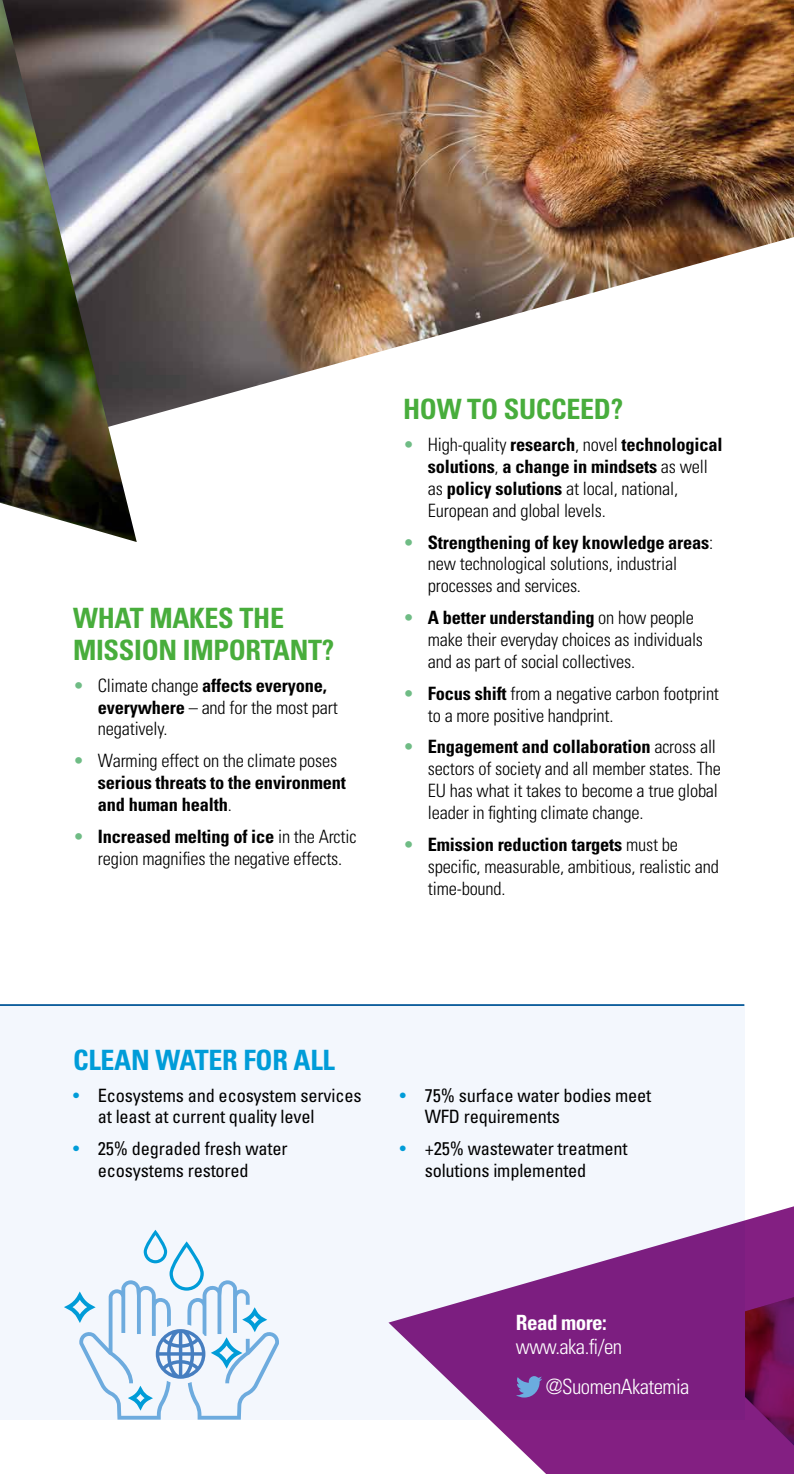
<style>
.page{position:relative;width:794px;height:1474px;background:#fff}
.page>*{position:absolute;margin:0;border:0;box-sizing:border-box;transform-origin:0 0}
.t1{font:700 condensed 28px/31.5px "Univers";letter-spacing:-.01em;color:#48ad3c}
.t2{font:700 condensed 28px "Univers";letter-spacing:-.01em;color:#009cd8}
.t3{font:300 condensed 21px/39.4px "Univers LT Std";letter-spacing:-.025em;color:#fff}
.t4{font:700 condensed 21px "Univers LT Std";letter-spacing:-.025em;color:#fff}
.t5{font:300 condensed 18.38px/21.9px "Univers";letter-spacing:-.01em;color:#000}
.t6{font:condensed 18.38px/21.9px "Univers";letter-spacing:-.01em;color:#000}
.t7{font:700 condensed 18.38px/21.9px "Univers";letter-spacing:-.01em;color:#000}
.s1{color:#6fbc85}
.s2{font-weight:700}
.s3{font-weight:300;color:#6fbc85}
.s4{font-weight:300}
.s5{color:#009cd8}
</style>
<div class="page">
<div style="left:0;top:1005px;width:744px;height:414px;background:#f3f7fd"></div>
<img style="left:137px;top:0;width:657px;height:419px">
<img style="left:0;top:0;width:137px;height:542px">
<svg style="left:64px;top:1229px;width:215px;height:190px"></svg>
<svg style="left:388px;top:1170px;width:406px;height:303px;fill:#831f82"></svg>
<svg style="left:516px;top:1375px;width:26px;height:22px"></svg>
<hr style="left:0;top:1004px;width:744px;height:1px;background:#005597">
<h1 class="t1" style="left:73px;top:602px;width:263px">WHAT MAKES THE<br>MISSION IMPORTANT?</h1>
<p class="t5" style="left:98px;top:674px;width:241px;text-indent:-25px"><span class="s1">•</span> Climate change <span class="s2">affects everyone, everywhere</span> – and for the most part negatively.</p>
<p class="t7" style="left:98px;top:749px;width:250px;text-indent:-25px"><span class="s3">•</span> <span class="s4">Warming effect on the climate poses </span>serious threats to the environment and human health<span class="s4">.</span></p>
<p class="t5" style="left:73px;top:825px;width:285px;text-align:center"><span class="s1">•</span> <span class="s2">Increased melting of ice</span> in the Arctic region magnifies the negative effects.</p>
<h1 class="t1" style="left:403px;top:393px;width:222px">HOW TO SUCCEED?</h1>
<p class="t5" style="left:428px;top:434px;width:296px;text-indent:-25px"><span class="s1">•</span> High-quality <span class="s2">research</span>, novel <span class="s2">technological solutions</span>, <span class="s2">a change in mindsets</span> as well as <span class="s2">policy solutions</span> at local, national, European and global levels.</p>
<p class="t5" style="left:428px;top:531px;width:287px;text-indent:-25px"><span class="s1">•</span> <span class="s2">Strengthening of key knowledge areas</span>: new technological solutions, industrial processes and services.</p>
<p class="t5" style="left:428px;top:606px;width:277px;text-indent:-25px"><span class="s1">•</span> <span class="s2">A better understanding</span> on how people make their everyday choices as individuals and as part of social collectives.</p>
<p class="t5" style="left:428px;top:682px;width:293px;text-indent:-25px"><span class="s1">•</span> <span class="s2">Focus shift</span> from a negative carbon footprint to a more positive handprint.</p>
<p class="t5" style="left:428px;top:736px;width:294px;text-indent:-25px"><span class="s1">•</span> <span class="s2">Engagement and collaboration</span> across all sectors of society and all member states. The EU has what it takes to become a true global leader in fighting climate change.</p>
<p class="t5" style="left:428px;top:833px;width:292px;text-indent:-25px"><span class="s1">•</span> <span class="s2">Emission reduction targets</span> must be specific, measurable, ambitious, realistic and time-bound.</p>
<h1 class="t2" style="left:73px;top:1042px;width:263px">CLEAN WATER FOR ALL</h1>
<p class="t6" style="left:98px;top:1083px;width:265px;text-indent:-25px"><span class="s5">•</span> Ecosystems and ecosystem services at least at current quality level</p>
<p class="t6" style="left:98px;top:1137px;width:191px;text-indent:-25px"><span class="s5">•</span> 25% degraded fresh water ecosystems restored</p>
<p class="t6" style="left:425px;top:1083px;width:228px;text-indent:-25px"><span class="s5">•</span> 75% surface water bodies meet<br>WFD requirements</p>
<p class="t6" style="left:425px;top:1137px;width:204px;text-indent:-25px"><span class="s5">•</span> +25% wastewater treatment solutions implemented</p>
<p class="t4" style="left:516px;top:1309px;width:92px">Read more:</p>
<p class="t3" style="left:546px;top:1327px;width:145px;text-indent:-30px">www.aka.fi/en @SuomenAkatemia</p>
</div>
